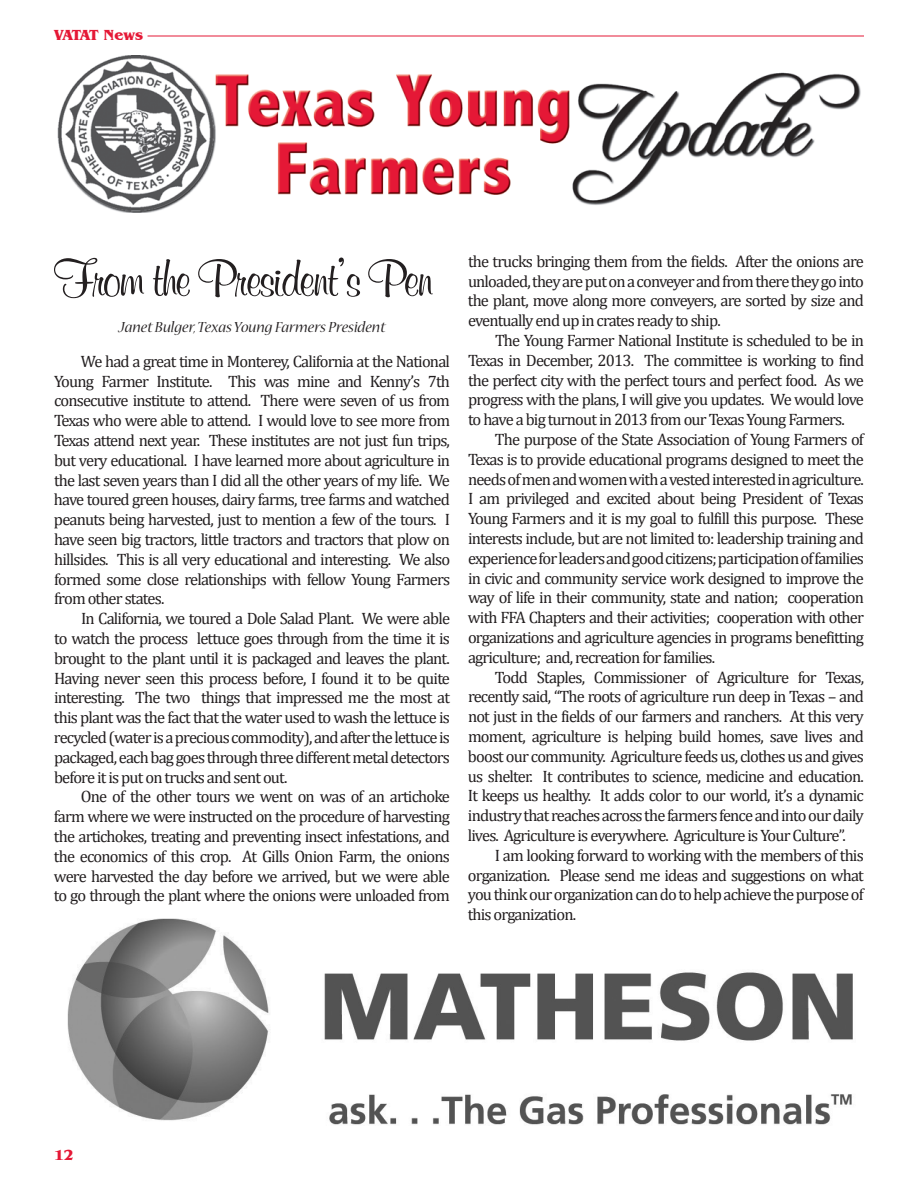
<style>
.page{position:relative;width:918px;height:1188px;background:#fff}
.page>*{position:absolute;margin:0;border:0;box-sizing:border-box;transform-origin:0 0}
.t1{font:16.5px/19.8px "Cambria";letter-spacing:-.05em;color:#231f20;text-align:justify}
.t2{font:italic 16.5px "Nueva Std";color:#231f20}
.t3{font:700 15px "Benguiat IT Cby BT";letter-spacing:-.045em;color:#e51836}
.t4{font:700 15px "Benguiat IT Cby BT";letter-spacing:-.025em;color:#e51836}
</style>
<div class="page">
<hr style="left:148px;top:36px;width:716px;height:1px;background:#e51836">
<img style="left:57px;top:56px;width:804px;height:157px">
<svg style="left:54px;top:258px;width:379px;height:40px"></svg>
<img style="left:67px;top:918px;width:786px;height:207px">
<p class="t3" style="left:54px;top:26px;width:90px">VATAT News</p>
<p class="t2" style="left:119px;top:320px;width:269px">Janet Bulger, Texas Young Farmers President</p>
<p class="t1" style="left:54px;top:351px;width:398px;text-indent:27px">We had a great time in Monterey, California at the National Young Farmer Institute. This was mine and Kenny’s 7th consecutive institute to attend. There were seven of us from Texas who were able to attend. I would love to see more from Texas attend next year. These institutes are not just fun trips, but very educational. I have learned more about agriculture in the last seven years than I did all the other years of my life. We have toured green houses, dairy farms, tree farms and watched peanuts being harvested, just to mention a few of the tours. I have seen big tractors, little tractors and tractors that plow on hillsides. This is all very educational and interesting. We also formed some close relationships with fellow Young Farmers from other states.</p>
<p class="t1" style="left:54px;top:609px;width:398px;text-indent:27px">In California, we toured a Dole Salad Plant. We were able to watch the process lettuce goes through from the time it is brought to the plant until it is packaged and leaves the plant.<br>Having never seen this process before, I found it to be quite interesting. The two things that impressed me the most at this plant was the fact that the water used to wash the lettuce is recycled(waterisapreciouscommodity),andafterthelettuceis packaged, each bag goes through three different metal detectors before it is put on trucks and sent out.</p>
<p class="t1" style="left:54px;top:787px;width:398px;text-indent:27px">One of the other tours we went on was of an artichoke farm where we were instructed on the procedure of harvesting the artichokes, treating and preventing insect infestations, and the economics of this crop. At Gills Onion Farm, the onions were harvested the day before we arrived, but we were able to go through the plant where the onions were unloaded from</p>
<p class="t1" style="left:468px;top:251px;width:398px">the trucks bringing them from the fields. After the onions are unloaded,theyareputonaconveyerandfromtheretheygointo the plant, move along more conveyers, are sorted by size and eventually end up in crates ready to ship.</p>
<p class="t1" style="left:468px;top:331px;width:398px;text-indent:27px">The Young Farmer National Institute is scheduled to be in Texas in December, 2013. The committee is working to find the perfect city with the perfect tours and perfect food. As we progress with the plans, I will give you updates. We would love to have a big turnout in 2013 from our Texas Young Farmers.</p>
<p class="t1" style="left:468px;top:430px;width:398px;text-indent:27px">The purpose of the State Association of Young Farmers of Texas is to provide educational programs designed to meet the needsofmenandwomenwithavestedinterestedinagriculture.<br>I am privileged and excited about being President of Texas Young Farmers and it is my goal to fulfill this purpose. These interests include, but are not limited to: leadership training and experience for leaders and good citizens; participation of families in civic and community service work designed to improve the way of life in their community, state and nation; cooperation with FFA Chapters and their activities; cooperation with other organizations and agriculture agencies in programs benefitting agriculture; and, recreation for families.</p>
<p class="t1" style="left:468px;top:667px;width:398px;text-indent:27px">Todd Staples, Commissioner of Agriculture for Texas, recently said, “The roots of agriculture run deep in Texas – and not just in the fields of our farmers and ranchers. At this very moment, agriculture is helping build homes, save lives and boost our community. Agriculture feeds us, clothes us and gives us shelter. It contributes to science, medicine and education.<br>It keeps us healthy. It adds color to our world, it’s a dynamic industrythatreachesacrossthefarmersfenceandintoourdaily lives. Agriculture is everywhere. Agriculture is Your Culture”.</p>
<p class="t1" style="left:468px;top:845px;width:398px;text-indent:27px">I am looking forward to working with the members of this organization. Please send me ideas and suggestions on what youthinkourorganizationcandotohelpachievethepurposeof this organization.</p>
<p class="t4" style="left:54px;top:1146px;width:20px">12</p>
</div>
